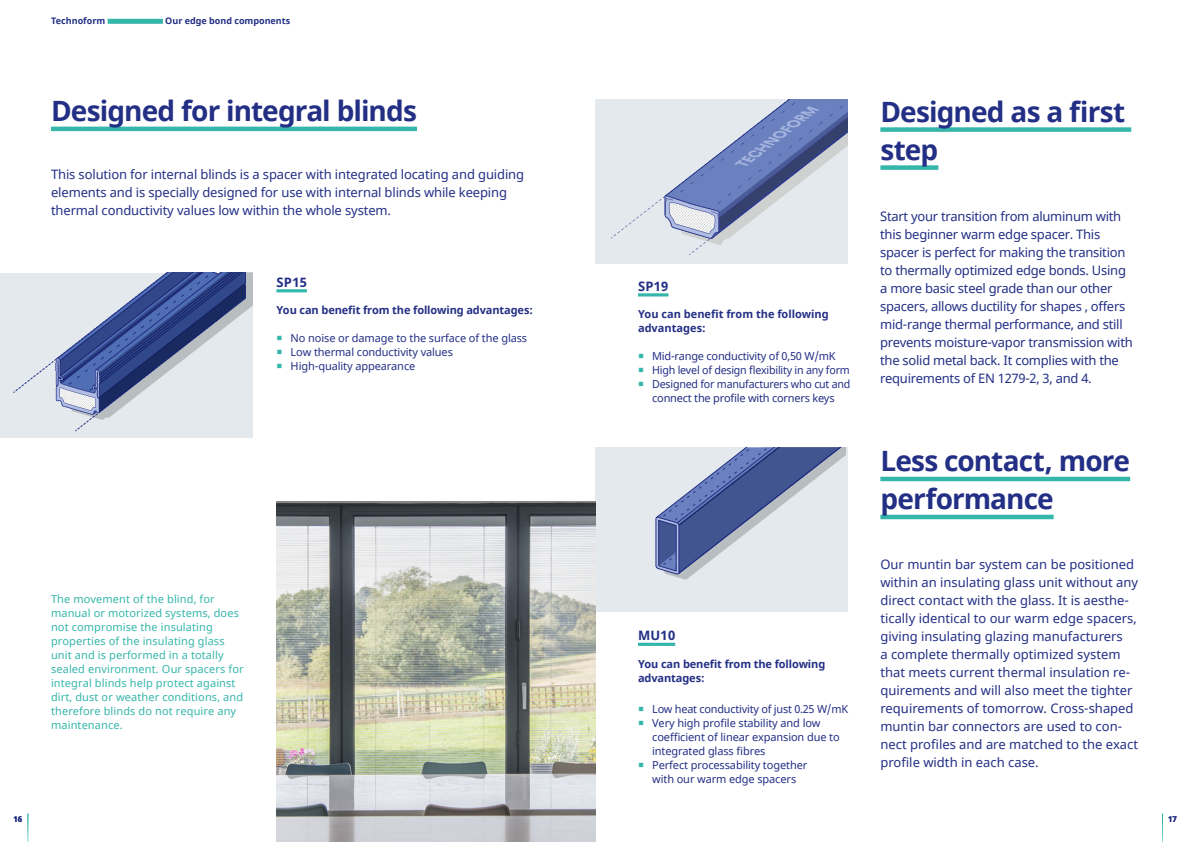
<style>
.page{position:relative;width:1191px;height:842px;background:#fff}
.page>*{position:absolute;margin:0;border:0;box-sizing:border-box;transform-origin:0 0}
.t1{font:700 28px/38px "Noto Sans";letter-spacing:-.03em;color:#232f85}
.t2{font:13px/18px "Noto Sans";letter-spacing:-.01em;color:#232f85}
.t3{font:700 13px "Noto Sans";letter-spacing:.02em;color:#232f85}
.t4{font:11px/14px "Noto Sans";letter-spacing:-.01em;color:#232f85}
.t5{font:11px/14px "Noto Sans";letter-spacing:.01em;color:#35b6aa}
.t6{font:700 11px/14px "Noto Sans";letter-spacing:-.01em;color:#232f85}
.t7{font:700 9px "Noto Sans";color:#232f85}
.t8{font:700 8px "Noto Sans";color:#232f85}
</style>
<div class="page">
<hr style="left:51px;top:127px;width:366px;height:4px;background:#35b6aa">
<div style="left:880px;top:127px;width:251px;height:5px;background:#35b6aa"></div>
<div style="left:880px;top:165px;width:58px;height:5px;background:#35b6aa"></div>
<hr style="left:638px;top:293px;width:30px;height:3px;background:#35b6aa">
<div style="left:595px;top:447px;width:253px;height:165px;background:#e3e9ec"></div>
<svg style="left:655px;top:447px;width:191px;height:133px"></svg>
<hr style="left:880px;top:477px;width:250px;height:4px;background:#35b6aa">
<hr style="left:880px;top:515px;width:173px;height:4px;background:#35b6aa">
<hr style="left:638px;top:643px;width:37px;height:3px;background:#35b6aa">
<hr style="left:276px;top:289px;width:31px;height:3px;background:#35b6aa">
<div style="left:0;top:273px;width:252px;height:164px;background:#e3e9ec"></div>
<svg style="left:13px;top:273px;width:239px;height:158px"></svg>
<div style="left:595px;top:99px;width:253px;height:165px;background:#e3e9ec"></div>
<svg style="left:611px;top:99px;width:237px;height:156px"></svg>
<img style="left:276px;top:501px;width:319px;height:341px">
<div style="left:108px;top:19px;width:55px;height:5px;background:#35b6aa"></div>
<svg style="left:1162px;top:814px;width:1px;height:28px"></svg>
<svg style="left:28px;top:814px;width:1px;height:28px"></svg>
<p class="t7" style="left:51px;top:14px;width:56px">Technoform</p>
<p class="t7" style="left:165px;top:14px;width:126px">Our edge bond components</p>
<h1 class="t1" style="left:51px;top:93px;width:367px">Designed for integral blinds</h1>
<p class="t2" style="left:51px;top:165px;width:474px">This solution for internal blinds is a spacer with integrated locating and guiding elements and is specially designed for use with internal blinds while keeping thermal conductivity values low within the whole system.</p>
<p class="t3" style="left:276px;top:273px;width:32px">SP15</p>
<p class="t6" style="left:276px;top:303px;width:258px">You can benefit from the following advantages:</p>
<p class="t4" style="left:291px;top:332px;width:238px">No noise or damage to the surface of the glass<br>Low thermal conductivity values<br>High-quality appearance</p>
<p class="t5" style="left:51px;top:593px;width:194px">The movement of the blind, for manual or motorized systems, does not compromise the insulating properties of the insulating glass unit and is performed in a totally sealed environment. Our spacers for integral blinds help protect against dirt, dust or weather conditions, and therefore blinds do not require any maintenance.</p>
<p class="t3" style="left:638px;top:277px;width:32px">SP19</p>
<p class="t6" style="left:638px;top:308px;width:192px">You can benefit from the following advantages:</p>
<p class="t4" style="left:652px;top:350px;width:200px">Mid-range conductivity of 0,50 W/mK High level of design flexibility in any form Designed for manufacturers who cut and connect the profile with corners keys</p>
<p class="t3" style="left:638px;top:626px;width:39px">MU10</p>
<p class="t6" style="left:638px;top:657px;width:189px">You can benefit from the following advantages:</p>
<p class="t4" style="left:652px;top:702px;width:197px">Low heat conductivity of just 0.25 W/mK Very high profile stability and low coefficient of linear expansion due to integrated glass fibres<br>Perfect processability together<br>with our warm edge spacers</p>
<h1 class="t1" style="left:880px;top:94px;width:246px">Designed as a first step</h1>
<p class="t2" style="left:880px;top:207px;width:254px">Start your transition from aluminum with this beginner warm edge spacer. This spacer is perfect for making the transition to thermally optimized edge bonds. Using a more basic steel grade than our other spacers, allows ductility for shapes , offers mid-range thermal performance, and still prevents moisture-vapor transmission with the solid metal back. It complies with the requirements of EN 1279-2, 3, and 4.</p>
<h1 class="t1" style="left:880px;top:443px;width:251px">Less contact, more performance</h1>
<p class="t2" style="left:880px;top:556px;width:259px">Our muntin bar system can be positioned within an insulating glass unit without any direct contact with the glass. It is aesthe&shy;tically identical to our warm edge spacers, giving insulating glazing manufacturers<br>a complete thermally optimized system that meets current thermal insulation re&shy;quirements and will also meet the tighter requirements of tomorrow. Cross-shaped muntin bar connectors are used to con&shy;nect profiles and are matched to the exact profile width in each case.</p>
<p class="t8" style="left:14px;top:814px;width:10px">16</p>
<p class="t8" style="left:1168px;top:814px;width:10px">17</p>
</div>
